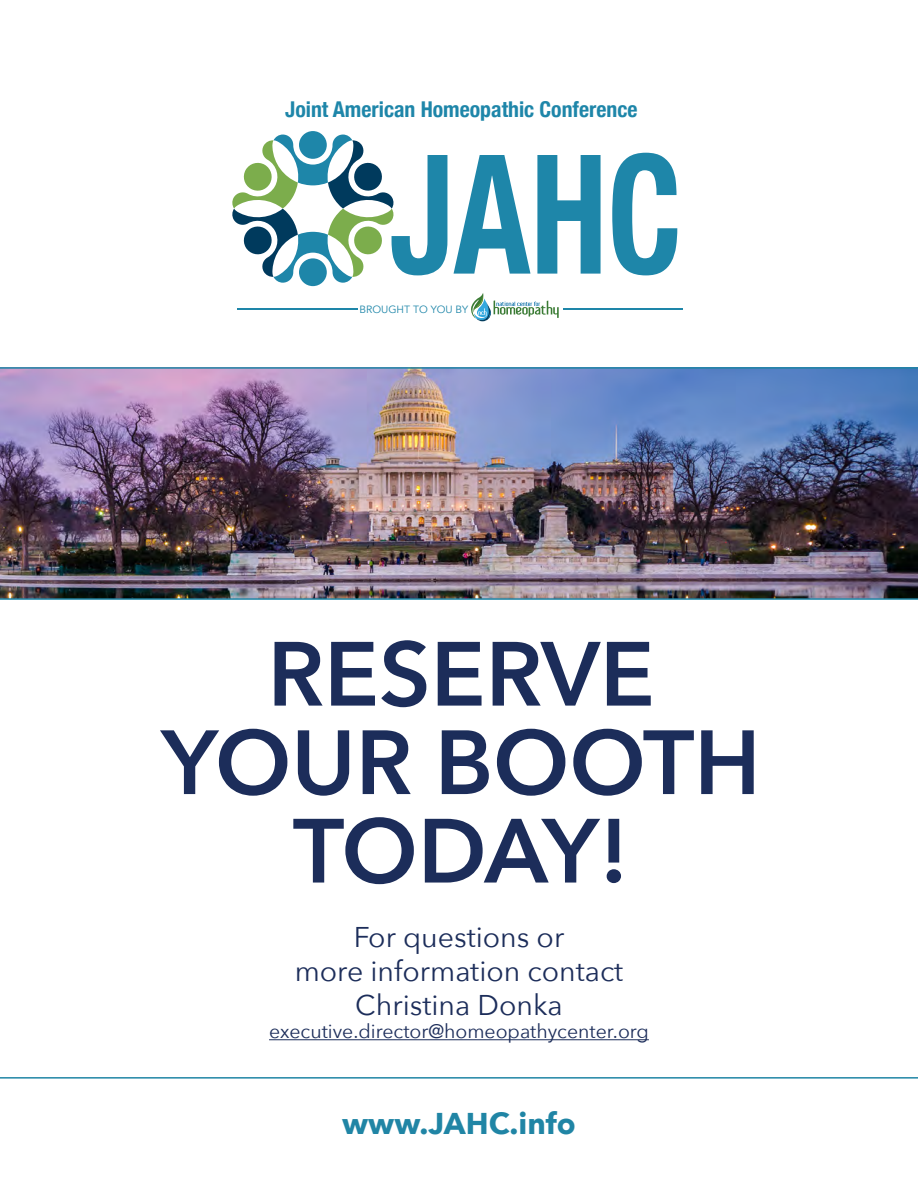
<style>
.page{position:relative;width:918px;height:1188px;background:#fff}
.page>*{position:absolute;margin:0;border:0;box-sizing:border-box;transform-origin:0 0}
.t1{font:700 condensed 166.05px "Helvetica Neue";color:#1e86a9;scale:.83 1}
.t2{font:600 90px/88.5px "Avenir Next";color:#1c2d5a;text-align:center}
.t3{font:700 30px "Avenir Next";color:#2085a5}
.t4{font:28.5px "Avenir Next";color:#1c2d5a}
.t5{font:700 condensed 21.75px "Helvetica Neue";color:#1e86a9}
.t6{font:19.5px "Avenir Next";color:#1c2d5a}
.t7{font:10.5px "Avenir";color:#1e86a9}
</style>
<div class="page">
<hr style="left:269px;top:1039px;width:380px;height:1px;background:#1c2d5a">
<img style="left:0;top:369px;width:918px;height:229px">
<hr style="left:0;top:1077px;width:918px;height:2px;background:#2085a5">
<hr style="left:0;top:598px;width:918px;height:2px;background:#2085a5">
<hr style="left:0;top:367px;width:918px;height:2px;background:#2085a5">
<div style="left:299px;top:131px;width:28px;height:28px;background:#1e86a9;border-radius:50%"></div>
<div style="left:299px;top:258px;width:28px;height:28px;background:#1e86a9;border-radius:50%"></div>
<svg style="left:232px;top:135px;width:162px;height:148px"></svg>
<hr style="left:237px;top:308px;width:121px;height:2px;background:#1e86a9">
<hr style="left:564px;top:308px;width:119px;height:2px;background:#1e86a9">
<svg style="left:471px;top:293px;width:88px;height:29px"></svg>
<p class="t5" style="left:285px;top:91px;width:354px">Joint American Homeopathic Conference</p>
<p class="t1" style="left:389px;top:77px;width:354px">JAHC</p>
<p class="t7" style="left:360px;top:303px;width:110px">BROUGHT TO YOU BY</p>
<p class="t2" style="left:162px;top:628px;width:601px">RESERVE<br>YOUR BOOTH<br>TODAY!</p>
<p class="t4" style="left:354px;top:913px;width:212px">For questions or</p>
<p class="t4" style="left:295px;top:947px;width:330px">more information contact</p>
<p class="t4" style="left:355px;top:981px;width:209px">Christina Donka</p>
<p class="t6" style="left:269px;top:1015px;width:381px">executive.director@homeopathycenter.org</p>
<p class="t3" style="left:342px;top:1097px;width:235px">www.JAHC.info</p>
</div>
